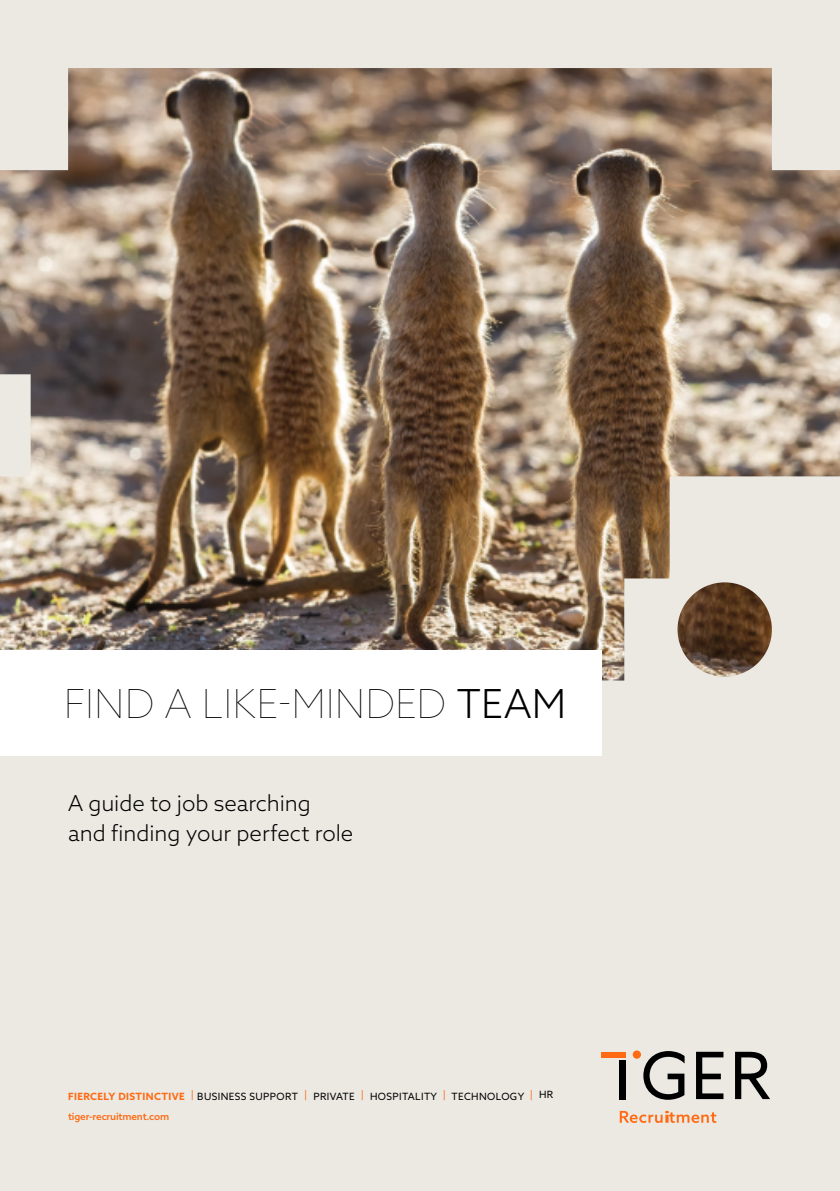
<style>
.page{position:relative;width:840px;height:1191px;background:#fff}
.page>*{position:absolute;margin:0;border:0;box-sizing:border-box;transform-origin:0 0}
.t1{font:100 40px "Azo Sans";color:#000}
.t2{font:300 22px/30.4px "Azo Sans";letter-spacing:-.005em;color:#000}
.t3{font:10px/19.6px "Azo Sans";letter-spacing:.04em;color:#000}
.s1{font-weight:300}
.s2{font-weight:700;color:#ff6a13}
.s3{font-weight:500;color:#ff6a13}
</style>
<div class="page">
<div style="left:0;top:0;width:839px;height:1191px;background:#ebe9e2"></div>
<img style="left:0;top:68px;width:839px;height:612px">
<div style="left:0;top:650px;width:601px;height:105px;background:#fff"></div>
<svg style="left:696px;top:1051px;width:27px;height:48px"></svg>
<svg style="left:619px;top:1110px;width:96px;height:13px"></svg>
<div style="left:619px;top:1060px;width:6px;height:39px;background:#000"></div>
<svg style="left:643px;top:1051px;width:41px;height:48px"></svg>
<svg style="left:735px;top:1051px;width:34px;height:48px"></svg>
<div style="left:632px;top:1050px;width:8px;height:8px;background:#ff6a13;border-radius:50%"></div>
<div style="left:601px;top:1051px;width:24px;height:6px;background:#ff6a13"></div>
<h1 class="t1" style="left:64px;top:677px;width:503px">FIND A LIKE-MINDED <span class="s1">TEAM</span></h1>
<h2 class="t2" style="left:68px;top:787px;width:287px">A guide to job searching and finding your perfect role</h2>
<p class="t3" style="left:68px;top:1086px;width:486px"><span class="s2">FIERCELY DISTINCTIVE</span> <sup>|</sup> BUSINESS SUPPORT <sup>|</sup> PRIVATE <sup>|</sup> HOSPITALITY <sup>|</sup> TECHNOLOGY <sup>|</sup> HR <span class="s3">tiger-recruitment.com</span></p>
</div>
